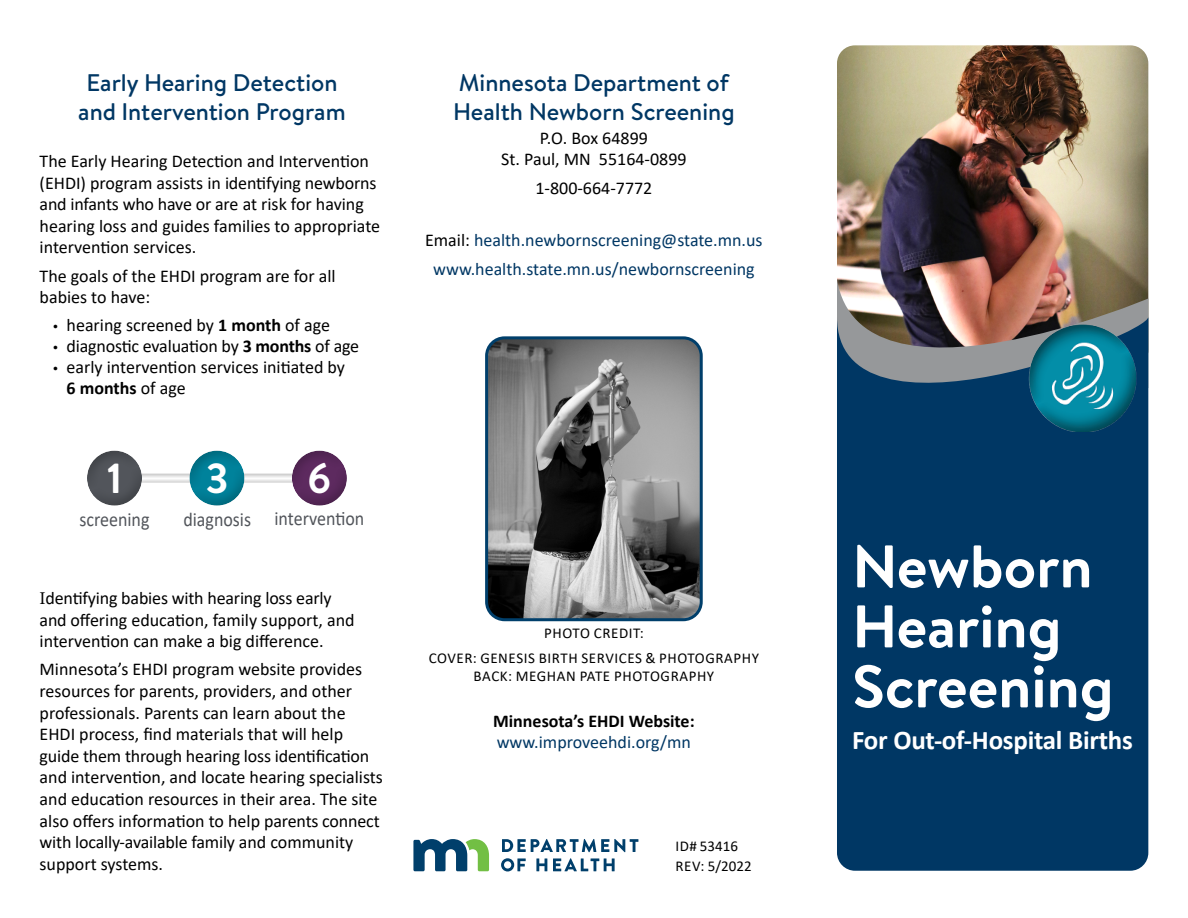
<style>
.page{position:relative;width:1188px;height:918px;background:#fff}
.page>*{position:absolute;margin:0;border:0;box-sizing:border-box;transform-origin:0 0}
.H1_Title{font:700 60px/60px "Brandon Text";color:#fff}
.Big_number{font:700 42px "Brandon Text";color:#fff}
.H1_Title-2{font:700 27px "Calibri";letter-spacing:-.01em;color:#fff}
.H2_Heading{font:500 24px/28.8px "Brandon Text";color:#003764;text-align:center}
.Big_number-2{font:19.8px "Calibri";color:#52555b;scale:.91 1}
.t1{font:18px/21.6px "Calibri";color:#000}
.t2{font:18px "Calibri";color:#003764}
.Body{font:700 18px/21px "Calibri";color:#000}
.t3{font:15px/24.8px "Calibri";letter-spacing:.04em;color:#000;text-align:center}
.s1{font-family:"Myriad Pro";font-size:17.25px}
.s2{font-weight:700}
.s3{font-family:"Minion Pro"}
.s4{color:#000}
.s5{font-weight:400;color:#003764}
</style>
<div class="page">
<div style="left:119px;top:463px;width:202px;height:21px;background:#000;opacity:.5"></div>
<div style="left:75px;top:441px;width:79px;height:67px;background:#000;opacity:.38"></div>
<div style="left:178px;top:441px;width:78px;height:67px;background:#000;opacity:.35"></div>
<div style="left:280px;top:441px;width:79px;height:67px;background:#000;opacity:.34"></div>
<img style="left:837px;top:45px;width:311px;height:235px">
<img style="left:837px;top:280px;width:311px;height:37px">
<div style="left:837px;top:317px;width:311px;height:554px;background:#003764"></div>
<div style="left:1015px;top:312px;width:135px;height:120px;background:#000;opacity:.31"></div>
<svg style="left:413px;top:839px;width:76px;height:32px"></svg>
<svg style="left:502px;top:839px;width:136px;height:13px"></svg>
<svg style="left:501px;top:858px;width:25px;height:14px"></svg>
<svg style="left:536px;top:858px;width:11px;height:13px"></svg>
<svg style="left:553px;top:858px;width:62px;height:13px"></svg>
<img style="left:489px;top:340px;width:210px;height:280px">
<div style="left:485px;top:336px;width:218px;height:285px;border:3px solid #003f6b;border-radius:18px"></div>
<h2 class="H2_Heading" style="left:78px;top:68px;width:269px">Early Hearing Detection and Intervention Program</h2>
<p class="t1" style="left:40px;top:150px;width:342px">The Early Hearing Detection and Intervention (EHDI) program assists in identifying newborns and infants who have or are at risk for having hearing loss and guides families to appropriate intervention services.</p>
<p class="t1" style="left:40px;top:264px;width:298px">The goals of the EHDI program are for all babies to have:</p>
<p class="t1" style="left:53px;top:314px;width:279px"><span class="s1">•</span> hearing screened by <span class="s2">1 month</span> of age</p>
<p class="t1" style="left:53px;top:335px;width:308px"><span class="s1">•</span> diagnostic evaluation by <span class="s2">3 months</span> of age</p>
<p class="t1" style="left:67px;top:356px;width:280px;line-height:21px;text-indent:-14px"><span class="s1">•</span> early intervention services initiated by<br><span class="s2">6 months</span> of age</p>
<p class="Big_number" style="left:107px;top:449px;width:17px">1</p>
<p class="Big_number-2" style="left:79px;top:505px;width:79px">screening</p>
<p class="Big_number" style="left:206px;top:449px;width:25px">3</p>
<p class="Big_number-2" style="left:183px;top:505px;width:76px">diagnosis</p>
<p class="Big_number" style="left:307px;top:449px;width:26px">6</p>
<p class="Big_number-2" style="left:275px;top:505px;width:100px">intervention</p>
<p class="t1" style="left:40px;top:587px;width:317px"><span class="s3">I</span>dentifying babies with hearing loss early and offering education, family support, and intervention can make a big difference.</p>
<p class="t1" style="left:40px;top:658px;width:345px">Minnesota’s EHDI program website provides resources for parents, providers, and other professionals. Parents can learn about the EHDI process, find materials that will help guide them through hearing loss identification and intervention, and locate hearing specialists and education resources in their area. The site also offers information to help parents connect with locally-available family and community support systems.</p>
<h2 class="H2_Heading" style="left:453px;top:68px;width:283px;text-align:left">Minnesota Department of<br>Health Newborn Screening</h2>
<p class="t1" style="left:501px;top:127px;width:187px;text-align:center">P.O. Box 64899<br>St. Paul, MN 55164-0899</p>
<p class="t1" style="left:535px;top:176px;width:118px">1-800-664-7772</p>
<p class="t2" style="left:425px;top:228px;width:339px"><span class="s4">Email:</span> health.newbornscreening@state.mn.us</p>
<p class="t2" style="left:433px;top:256px;width:323px">www.health.state.mn.us/newbornscreening</p>
<p class="t3" style="left:429px;top:620px;width:332px">PHOTO CREDIT:<br>COVER: GENESIS BIRTH SERVICES &amp; PHOTOGRAPHY</p>
<p class="t3" style="left:474px;top:663px;width:242px">BACK: MEGHAN PATE PHOTOGRAPHY</p>
<p class="Body" style="left:493px;top:710px;width:203px">Minnesota’s EHDI Website: <span class="s5">www.improveehdi.org/mn</span></p>
<p class="t3" style="left:676px;top:833px;width:64px">ID# 53416</p>
<p class="t3" style="left:676px;top:853px;width:78px">REV: 5/2022</p>
<h1 class="H1_Title" style="left:852px;top:535px;width:263px">Newborn<br>Hearing<br>Screening</h1>
<h1 class="H1_Title-2" style="left:852px;top:721px;width:282px">For Out-of-Hospital Births</h1>
</div>
